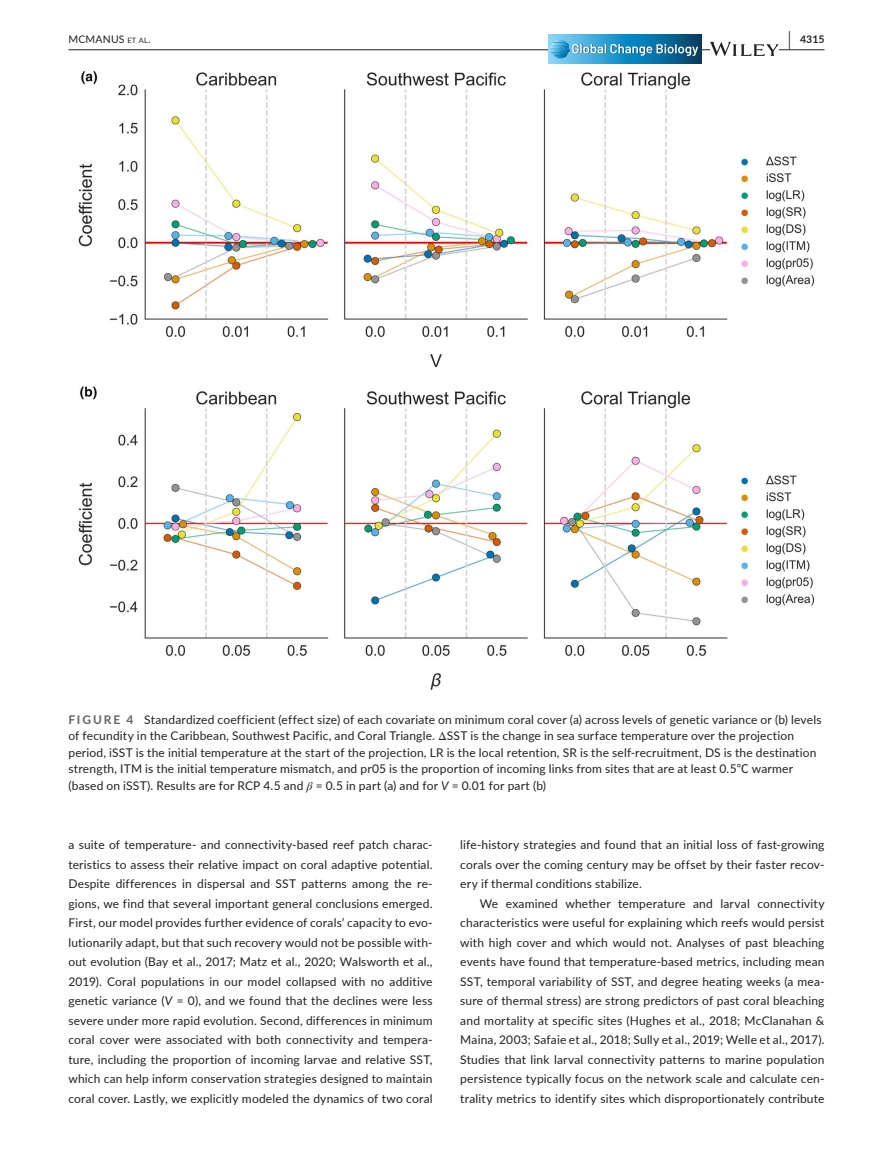
<style>
.page{position:relative;width:893px;height:1174px;background:#fff}
.page>*{position:absolute;margin:0;border:0;box-sizing:border-box;transform-origin:0 0}
.t1{font:12px/19.5px "Lato";letter-spacing:.015em;color:#231f20;text-align:justify}
.t2{font:10.5px "Lato";letter-spacing:.02em;color:#231f20}
.t3{font:700 10.5px "Lato";color:#231f20}
.s1{font-size:7.35px}
.s2{font-size:19.5px}
.s3{font-weight:700;color:#636366}
.s4{font-family:"STIX"}
.s5{font-family:"Noto Sans CJ Ktc"}
.s6{font-family:"STIX";font-style:italic}
.s7{font-style:italic}
</style>
<div class="page">
<hr style="left:68px;top:49px;width:756px;height:1px;background:#231f20">
<svg style="left:548px;top:34px;width:153px;height:30px;background:#2b8dbd"></svg>
<svg style="left:550px;top:40px;width:149px;height:18px;background:#4999c2"></svg>
<svg style="left:710px;top:42px;width:69px;height:14px"></svg>
<img style="left:78px;top:71px;width:737px;height:619px">
<p class="t2" style="left:68px;top:31px;width:84px">MCMANUS <span class="s1">et al</span>.</p>
<p class="t3" style="left:789px;top:31px;width:37px"><span class="s2">|</span> 4315</p>
<p class="t1" style="left:68px;top:710px;width:754px;line-height:16.5px;text-align:left"><span class="s3">FIGURE 4</span> Standardized coefficient (effect size) of each covariate on minimum coral cover (a) across levels of genetic variance or (b) levels of fecundity in the Caribbean, Southwest Pacific, and Coral Triangle. <span class="s4">Δ</span>SST is the change in sea surface temperature over the projection period, iSST is the initial temperature at the start of the projection, LR is the local retention, SR is the self-recruitment, DS is the destination strength, ITM is the initial temperature mismatch, and pr05 is the proportion of incoming links from sites that are at least 0.5<span class="s5">℃</span> warmer (based on iSST). Results are for RCP 4.5 and <span class="s6">β</span> = 0.5 in part (a) and for <span class="s7">V</span> = 0.01 for part (b)</p>
<p class="t1" style="left:68px;top:834px;width:366px">a suite of temperature- and connectivity-based reef patch charac&shy;teristics to assess their relative impact on coral adaptive potential.<br>Despite differences in dispersal and SST patterns among the re&shy;gions, we find that several important general conclusions emerged.<br>First, our model provides further evidence of corals’ capacity to evo&shy;lutionarily adapt, but that such recovery would not be possible with&shy;out evolution (Bay et al., 2017; Matz et al., 2020; Walsworth et al., 2019). Coral populations in our model collapsed with no additive genetic variance (<span class="s7">V</span> = 0), and we found that the declines were less severe under more rapid evolution. Second, differences in minimum coral cover were associated with both connectivity and tempera&shy;ture, including the proportion of incoming larvae and relative SST, which can help inform conservation strategies designed to maintain coral cover. Lastly, we explicitly modeled the dynamics of two coral</p>
<p class="t1" style="left:460px;top:834px;width:366px">life-history strategies and found that an initial loss of fast-growing corals over the coming century may be offset by their faster recov&shy;ery if thermal conditions stabilize.</p>
<p class="t1" style="left:460px;top:893px;width:366px;text-indent:20px">We examined whether temperature and larval connectivity characteristics were useful for explaining which reefs would persist with high cover and which would not. Analyses of past bleaching events have found that temperature-based metrics, including mean SST, temporal variability of SST, and degree heating weeks (a mea&shy;sure of thermal stress) are strong predictors of past coral bleaching and mortality at specific sites (Hughes et al., 2018; McClanahan &amp; Maina, 2003; Safaie et al., 2018; Sully et al., 2019; Welle et al., 2017).<br>Studies that link larval connectivity patterns to marine population persistence typically focus on the network scale and calculate cen&shy;trality metrics to identify sites which disproportionately contribute</p>
</div>
